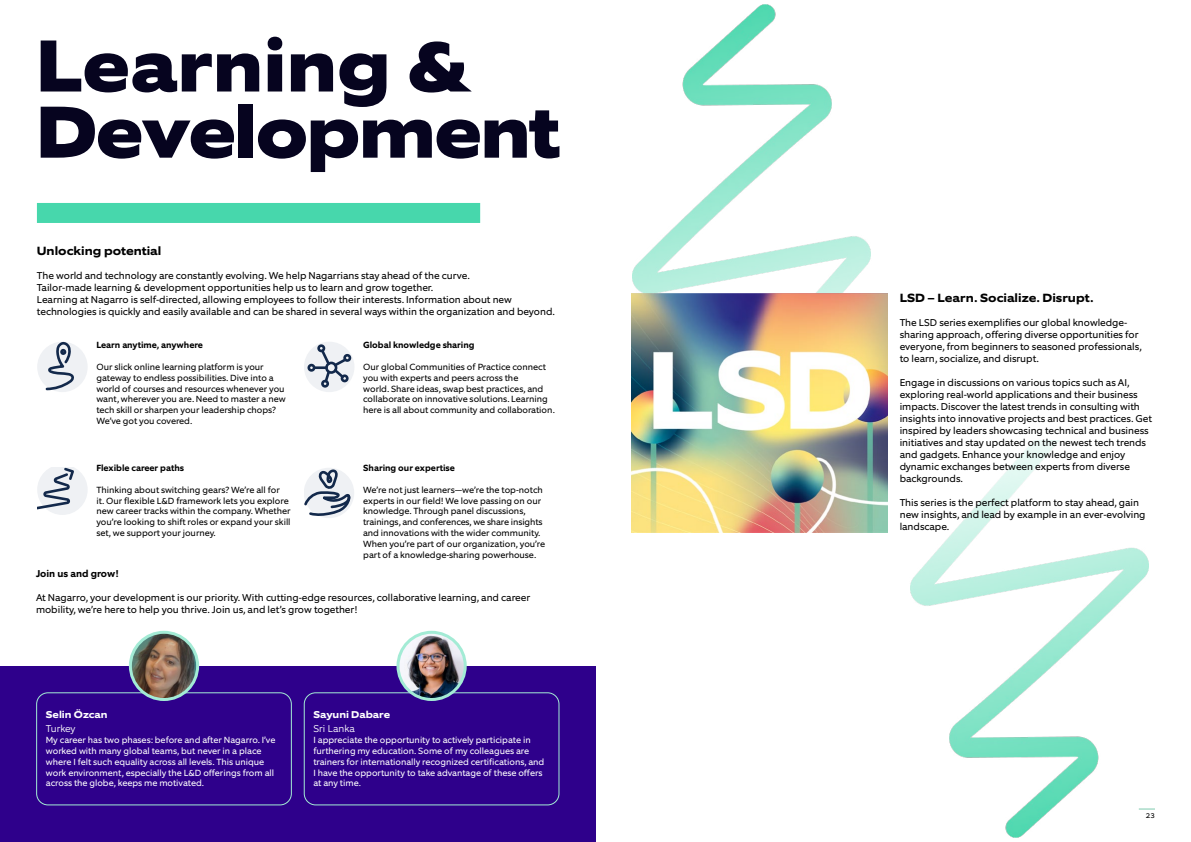
<style>
.page{position:relative;width:1191px;height:842px;background:#fff}
.page>*{position:absolute;margin:0;border:0;box-sizing:border-box;transform-origin:0 0}
.t1{font:800 74px/66.2px "Equip Extended";letter-spacing:-.025em;color:#06041f}
.t2{font:700 12px "Equip Extended";color:#000}
.t3{font:10px/12px "Equip";color:#000}
.t4{font:700 10px "Equip Extended";color:#fff}
.t5{font:700 10px "Equip";color:#000}
.t6{font:300 10px "Equip";color:#fff}
.t7{font:9px/10.8px "Equip";color:#000}
.t8{font:9px/10.8px "Equip";color:#fff}
.t9{font:700 9px "Equip";color:#000}
.t10{font:7px "Equip Extended";color:#000}
</style>
<div class="page">
<div style="left:0;top:666px;width:595px;height:176px;background:#2e008b"></div>
<img style="left:632px;top:5px;width:239px;height:288px">
<img style="left:910px;top:441px;width:238px;height:396px">
<div style="left:37px;top:203px;width:443px;height:20px;background:#47d7ac"></div>
<img style="left:631px;top:293px;width:256px;height:239px">
<div style="left:37px;top:342px;width:51px;height:50px;background:#eff1f4;border-radius:50%"></div>
<svg style="left:45px;top:342px;width:29px;height:49px"></svg>
<div style="left:304px;top:342px;width:50px;height:50px;background:#eff1f4;border-radius:50%"></div>
<div style="left:307px;top:364px;width:8px;height:8px;border:3px solid #13294b;border-radius:50%"></div>
<div style="left:317px;top:344px;width:8px;height:8px;border:3px solid #13294b;border-radius:50%"></div>
<div style="left:343px;top:354px;width:8px;height:8px;border:3px solid #13294b;border-radius:50%"></div>
<div style="left:321px;top:380px;width:8px;height:8px;border:3px solid #13294b;border-radius:50%"></div>
<svg style="left:315px;top:347px;width:34px;height:37px"></svg>
<svg style="left:304px;top:468px;width:49px;height:50px"></svg>
<svg style="left:37px;top:468px;width:51px;height:47px"></svg>
<div style="left:36px;top:692px;width:256px;height:113px;border:1px solid #a3ebd5;border-radius:11px"></div>
<img style="left:130px;top:632px;width:68px;height:67px;border-radius:34px">
<div style="left:129px;top:631px;width:70px;height:70px;border:3px solid #a3ebd5;border-radius:50%"></div>
<div style="left:304px;top:692px;width:255px;height:113px;border:1px solid #a3ebd5;border-radius:11px"></div>
<img style="left:398px;top:632px;width:67px;height:67px;border-radius:34px">
<div style="left:396px;top:631px;width:71px;height:70px;border:3px solid #a3ebd5;border-radius:50%"></div>
<h1 class="t1" style="left:36px;top:34px;width:525px">Learning &amp;<br>Development</h1>
<p class="t2" style="left:37px;top:243px;width:126px">Unlocking potential</p>
<p class="t3" style="left:37px;top:269px;width:519px">The world and technology are constantly evolving. We help Nagarrians stay ahead of the curve.<br>Tailor-made learning &amp; development opportunities help us to learn and grow together.<br>Learning at Nagarro is self-directed, allowing employees to follow their interests. Information about new technologies is quickly and easily available and can be shared in several ways within the organization and beyond.</p>
<p class="t9" style="left:96px;top:340px;width:108px">Learn anytime, anywhere</p>
<p class="t7" style="left:96px;top:361px;width:191px">Our slick online learning platform is your gateway to endless possibilities. Dive into a world of courses and resources whenever you want, wherever you are. Need to master a new tech skill or sharpen your leadership chops?<br>We’ve got you covered.</p>
<p class="t9" style="left:96px;top:462px;width:89px">Flexible career paths</p>
<p class="t7" style="left:96px;top:484px;width:196px">Thinking about switching gears? We’re all for<br>it. Our flexible L&amp;D framework lets you explore new career tracks within the company. Whether you’re looking to shift roles or expand your skill set, we support your journey.</p>
<p class="t9" style="left:363px;top:340px;width:113px">Global knowledge sharing</p>
<p class="t7" style="left:363px;top:361px;width:193px">Our global Communities of Practice connect you with experts and peers across the<br>world. Share ideas, swap best practices, and collaborate on innovative solutions. Learning here is all about community and collaboration.</p>
<p class="t9" style="left:363px;top:462px;width:93px">Sharing our expertise</p>
<p class="t7" style="left:363px;top:484px;width:183px">We’re not just learners—we’re the top-notch experts in our field! We love passing on our knowledge. Through panel discussions, trainings, and conferences, we share insights and innovations with the wider community.<br>When you’re part of our organization, you’re part of a knowledge-sharing powerhouse.</p>
<p class="t5" style="left:36px;top:567px;width:84px">Join us and grow!</p>
<p class="t3" style="left:36px;top:592px;width:496px">At Nagarro, your development is our priority. With cutting-edge resources, collaborative learning, and career mobility, we’re here to help you thrive. Join us, and let’s grow together!</p>
<p class="t4" style="left:46px;top:708px;width:63px">Selin Özcan</p>
<p class="t6" style="left:46px;top:722px;width:31px">Turkey</p>
<p class="t8" style="left:46px;top:734px;width:231px">My career has two phases: before and after Nagarro. I’ve worked with many global teams, but never in a place where I felt such equality across all levels. This unique work environment, especially the L&amp;D offerings from all across the globe, keeps me motivated.</p>
<p class="t4" style="left:313px;top:708px;width:78px">Sayuni Dabare</p>
<p class="t6" style="left:313px;top:722px;width:43px">Sri Lanka</p>
<p class="t8" style="left:313px;top:734px;width:232px">I appreciate the opportunity to actively participate in furthering my education. Some of my colleagues are trainers for internationally recognized certifications, and I have the opportunity to take advantage of these offers at any time.</p>
<p class="t2" style="left:899px;top:291px;width:195px">LSD – Learn. Socialize. Disrupt.</p>
<p class="t3" style="left:899px;top:317px;width:243px">The LSD series exemplifies our global knowledge&shy;sharing approach, offering diverse opportunities for everyone, from beginners to seasoned professionals, to learn, socialize, and disrupt.</p>
<p class="t3" style="left:899px;top:377px;width:254px">Engage in discussions on various topics such as AI, exploring real-world applications and their business impacts. Discover the latest trends in consulting with insights into innovative projects and best practices. Get inspired by leaders showcasing technical and business initiatives and stay updated on the newest tech trends and gadgets. Enhance your knowledge and enjoy dynamic exchanges between experts from diverse backgrounds.</p>
<p class="t3" style="left:899px;top:497px;width:247px">This series is the perfect platform to stay ahead, gain new insights, and lead by example in an ever-evolving landscape.</p>
<p class="t10" style="left:1146px;top:811px;width:11px">23</p>
</div>
